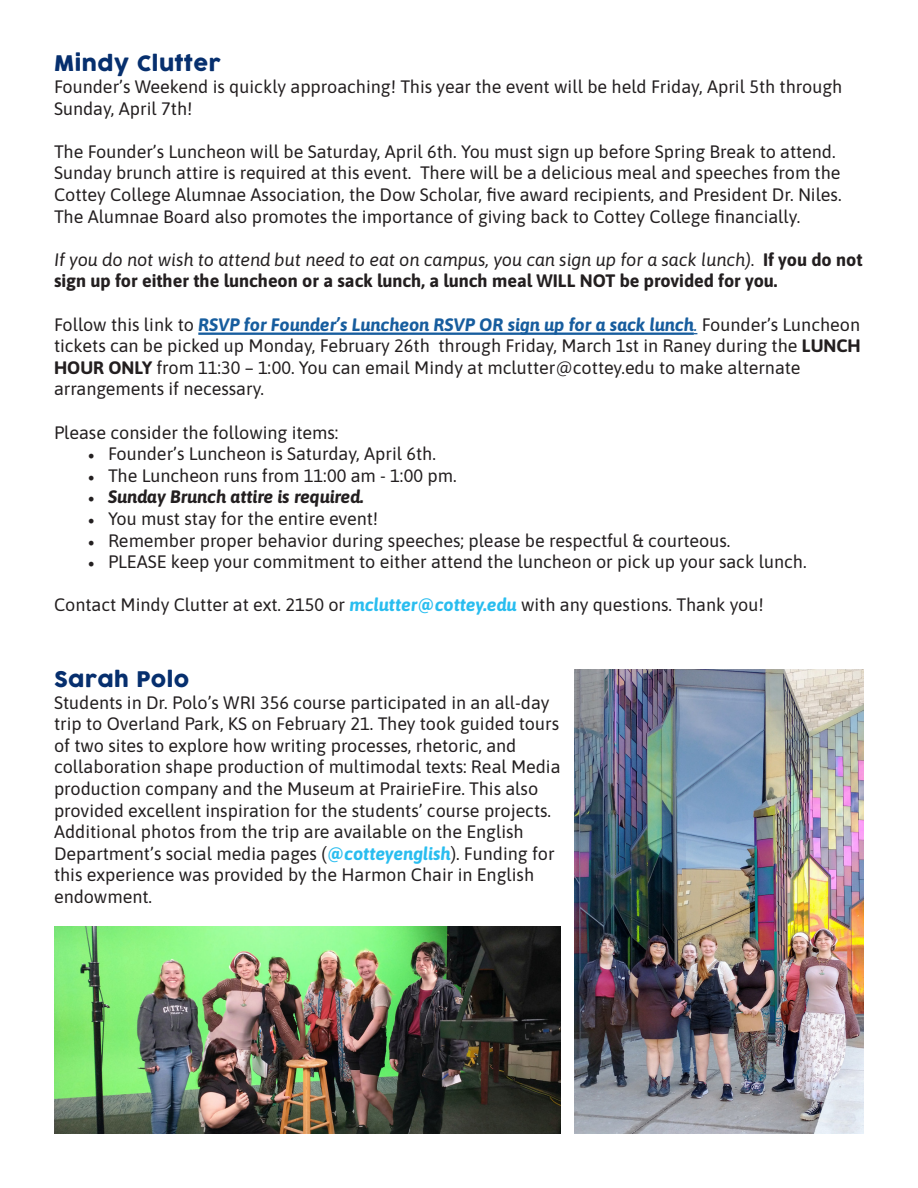
<style>
.page{position:relative;width:918px;height:1188px;background:#fff}
.page>*{position:absolute;margin:0;border:0;box-sizing:border-box;transform-origin:0 0}
.t1{font:21px "Cocogoose";letter-spacing:.025em;color:#062f6e}
.t2{font:18px/21.6px "Asap";color:#231f20}
.t3{font:italic 18px "Asap";color:#231f20}
.s1{font-style:italic}
.s2{font-style:italic;color:#175d9e}
.s3{font-family:"Minion Pro"}
.s4{font-family:"Minion Pro";font-style:normal}
.s5{font-style:italic;color:#29bdef}
</style>
<div class="page">
<hr style="left:198px;top:333px;width:496px;height:2px;background:#175d9e">
<img style="left:54px;top:927px;width:507px;height:207px">
<img style="left:574px;top:670px;width:290px;height:464px">
<p class="t1" style="left:54px;top:49px;width:168px">Mindy Clutter</p>
<p class="t2" style="left:54px;top:75px;width:790px">Founder’s Weekend is quickly approaching! This year the event will be held Friday, April 5th through<br>Sunday, April 7th!</p>
<p class="t2" style="left:54px;top:140px;width:789px">The Founder’s Luncheon will be Saturday, April 6th. You must sign up before Spring Break to attend.<br>Sunday brunch attire is required at this event. There will be a delicious meal and speeches from the Cottey College Alumnae Association, the Dow Scholar, five award recipients, and President Dr. Niles.<br>The Alumnae Board also promotes the importance of giving back to Cottey College financially.</p>
<p class="t2" style="left:54px;top:248px;width:810px"><span class="s1">If you do not wish to attend but need to eat on campus, you can sign up for a sack lunch)</span>. If you do not sign up for either the luncheon or a sack lunch, a lunch meal WILL NOT be provided for you.</p>
<p class="t2" style="left:54px;top:312px;width:808px">Follow this link to <span class="s2">RSVP for Founder’s Luncheon RSVP OR sign up for a sack lunch.</span> Founder’s Luncheon tickets can be picked up Monday, February 26th through Friday, March 1st in Raney during the LUNCH HOUR ONLY from 11:30 – 1:00. You can email Mindy at mclutter@cottey.edu to make alternate arrangements if necessary.</p>
<p class="t2" style="left:54px;top:420px;width:286px">Please consider the following items:</p>
<p class="t2" style="left:88px;top:442px;width:350px"><span class="s3">•</span> Founder’s Luncheon is Saturday, April 6th.</p>
<p class="t2" style="left:88px;top:464px;width:370px"><span class="s3">•</span> The Luncheon runs from 11:00 am - 1:00 pm.</p>
<p class="t3" style="left:88px;top:485px;width:278px"><span class="s4">•</span> Sunday Brunch attire is required.</p>
<p class="t2" style="left:88px;top:507px;width:292px"><span class="s3">•</span> You must stay for the entire event!</p>
<p class="t2" style="left:88px;top:528px;width:644px"><span class="s3">•</span> Remember proper behavior during speeches; please be respectful &amp; courteous.</p>
<p class="t2" style="left:88px;top:550px;width:720px"><span class="s3">•</span> PLEASE keep your commitment to either attend the luncheon or pick up your sack lunch.</p>
<p class="t2" style="left:54px;top:593px;width:711px">Contact Mindy Clutter at ext. 2150 or <span class="s5">mclutter@cottey.edu</span> with any questions. Thank you!</p>
<p class="t1" style="left:54px;top:665px;width:137px">Sarah Polo</p>
<p class="t2" style="left:54px;top:690px;width:508px">Students in Dr. Polo’s WRI 356 course participated in an all-day trip to Overland Park, KS on February 21. They took guided tours of two sites to explore how writing processes, rhetoric, and collaboration shape production of multimodal texts: Real Media production company and the Museum at PrairieFire. This also provided excellent inspiration for the students’ course projects.<br>Additional photos from the trip are available on the English Department’s social media pages (<span class="s5">@cotteyenglish</span>). Funding for this experience was provided by the Harmon Chair in English endowment.</p>
</div>
